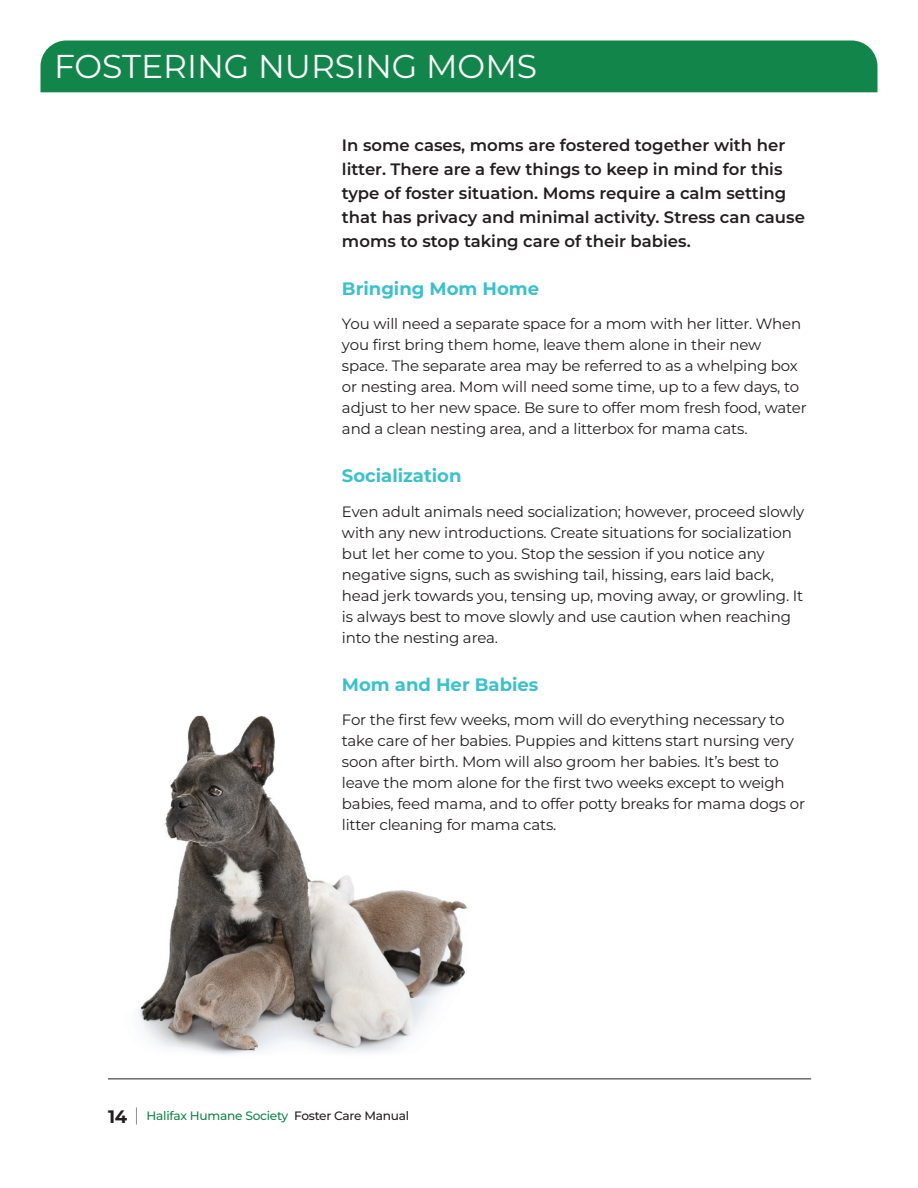
<style>
.page{position:relative;width:918px;height:1188px;background:#fff}
.page>*{position:absolute;margin:0;border:0;box-sizing:border-box;transform-origin:0 0}
.t1{font:33px "Montserrat";color:#fff}
.t2{font:700 18px "Montserrat";color:#39c1cc}
.t3{font:600 16.5px/24px "Montserrat";color:#231f20}
.t4{font:15px/21px "Montserrat";letter-spacing:-.01em;color:#231f20}
.t5{font:500 12.15px "Montserrat";letter-spacing:-.02em;color:#12864a}
.s1{font-weight:700;font-size:18px;color:#231f20}
.s2{font-size:18.15px;color:#231f20}
.s3{color:#231f20}
</style>
<div class="page">
<img style="left:138px;top:715px;width:329px;height:340px">
<hr style="left:108px;top:1078px;width:703px;height:1px;background:#231f20">
<div style="left:40px;top:40px;width:838px;height:52px;background:#12864a"></div>
<h1 class="t1" style="left:54px;top:44px;width:485px">FOSTERING NURSING MOMS</h1>
<p class="t3" style="left:342px;top:134px;width:464px">In some cases, moms are fostered together with her litter. There are a few things to keep in mind for this type of foster situation. Moms require a calm setting that has privacy and minimal activity. Stress can cause moms to stop taking care of their babies.</p>
<p class="t2" style="left:342px;top:276px;width:199px">Bringing Mom Home</p>
<p class="t4" style="left:342px;top:315px;width:466px">You will need a separate space for a mom with her litter. When you first bring them home, leave them alone in their new space. The separate area may be referred to as a whelping box or nesting area. Mom will need some time, up to a few days, to adjust to her new space. Be sure to offer mom fresh food, water and a clean nesting area, and a litterbox for mama cats.</p>
<p class="t2" style="left:342px;top:463px;width:121px">Socialization</p>
<p class="t4" style="left:342px;top:502px;width:464px">Even adult animals need socialization; however, proceed slowly with any new introductions. Create situations for socialization but let her come to you. Stop the session if you notice any negative signs, such as swishing tail, hissing, ears laid back, head jerk towards you, tensing up, moving away, or growling. It is always best to move slowly and use caution when reaching into the nesting area.</p>
<p class="t2" style="left:342px;top:672px;width:198px">Mom and Her Babies</p>
<p class="t4" style="left:342px;top:711px;width:465px">For the first few weeks, mom will do everything necessary to take care of her babies. Puppies and kittens start nursing very soon after birth. Mom will also groom her babies. It’s best to leave the mom alone for the first two weeks except to weigh babies, feed mama, and to offer potty breaks for mama dogs or litter cleaning for mama cats.</p>
<p class="t5" style="left:108px;top:1107px;width:303px"><span class="s1">14</span> <span class="s2">|</span> Halifax Humane Society <span class="s3">Foster Care Manual</span></p>
</div>
